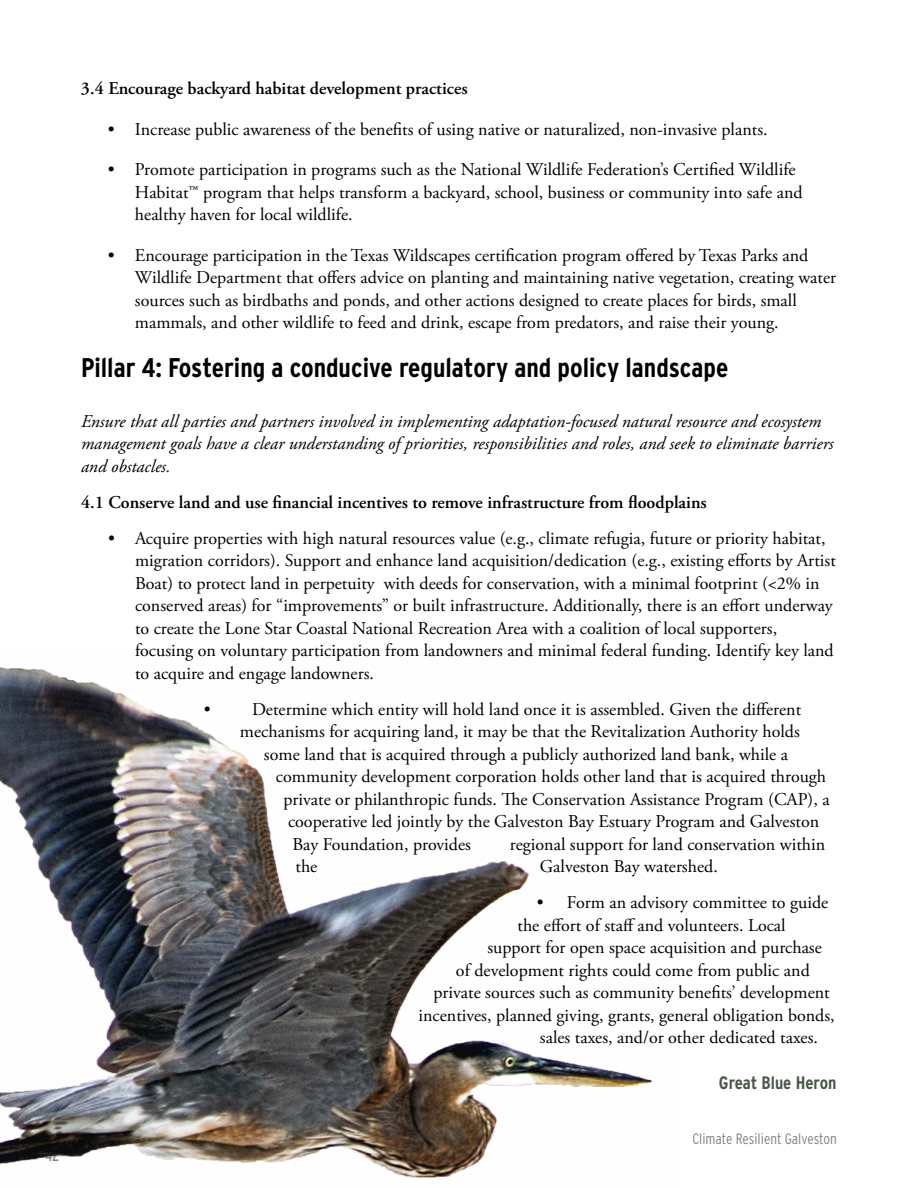
<style>
.page{position:relative;width:918px;height:1188px;background:#fff}
.page>*{position:absolute;margin:0;border:0;box-sizing:border-box;transform-origin:0 0}
.t1{font:700 27px "Interstate Condensed";color:#000}
.t2{font:18px/22.5px "Adobe Garamond Pro";color:#000}
.t3{font:italic 18px/22.5px "Adobe Garamond Pro";color:#000}
.t4{font:600 18px "Adobe Garamond Pro";color:#000}
.t5{font:700 18px "Interstate Condensed";color:#4a5749}
.t6{font:300 15px "Interstate Condensed";color:#808285}
.t7{font:15px "Interstate Condensed";color:#808285}
</style>
<div class="page">
<img style="left:0;top:667px;width:653px;height:511px">
<p class="t7" style="left:45px;top:1148px;width:16px">42</p>
<p class="t4" style="left:81px;top:78px;width:388px">3.4 Encourage backyard habitat development practices</p>
<p class="t2" style="left:108px;top:118px;width:661px">• Increase public awareness of the benefits of using native or naturalized, non-invasive plants.</p>
<p class="t2" style="left:135px;top:159px;width:669px;text-indent:-27px">• Promote participation in programs such as the National Wildlife Federation’s Certified Wildlife<br>Habitat™ program that helps transform a backyard, school, business or community into safe and healthy haven for local wildlife.</p>
<p class="t2" style="left:135px;top:244px;width:703px;text-indent:-27px">• Encourage participation in the Texas Wildscapes certification program offered by Texas Parks and Wildlife Department that offers advice on planting and maintaining native vegetation, creating water sources such as birdbaths and ponds, and other actions designed to create places for birds, small mammals, and other wildlife to feed and drink, escape from predators, and raise their young.</p>
<h1 class="t1" style="left:81px;top:353px;width:649px">Pillar 4: Fostering a conducive regulatory and policy landscape</h1>
<p class="t3" style="left:81px;top:410px;width:754px">Ensure that all parties and partners involved in implementing adaptation-focused natural resource and ecosystem management goals have a clear understanding of priorities, responsibilities and roles, and seek to eliminate barriers and obstacles.</p>
<p class="t4" style="left:81px;top:492px;width:627px">4.1 Conserve land and use financial incentives to remove infrastructure from floodplains</p>
<p class="t2" style="left:135px;top:528px;width:702px;text-indent:-27px">• Acquire properties with high natural resources value (e.g., climate refugia, future or priority habitat, migration corridors). Support and enhance land acquisition/dedication (e.g., existing efforts by Artist Boat) to protect land in perpetuity with deeds for conservation, with a minimal footprint (&lt;2% in conserved areas) for “improvements” or built infrastructure. Additionally, there is an effort underway to create the Lone Star Coastal National Recreation Area with a coalition of local supporters, focusing on voluntary participation from landowners and minimal federal funding. Identify key land to acquire and engage landowners.</p>
<p class="t2" style="left:204px;top:699px;width:599px">• Determine which entity will hold land once it is assembled. Given the different</p>
<p class="t2" style="left:240px;top:721px;width:561px">mechanisms for acquiring land, it may be that the Revitalization Authority holds</p>
<p class="t2" style="left:264px;top:744px;width:526px">some land that is acquired through a publicly authorized land bank, while a</p>
<p class="t2" style="left:276px;top:766px;width:552px">community development corporation holds other land that is acquired through</p>
<p class="t2" style="left:284px;top:789px;width:548px">private or philanthropic funds. The Conservation Assistance Program (CAP), a</p>
<p class="t2" style="left:288px;top:811px;width:533px">cooperative led jointly by the Galveston Bay Estuary Program and Galveston</p>
<p class="t2" style="left:292px;top:834px;width:180px">Bay Foundation, provides</p>
<p class="t2" style="left:510px;top:834px;width:317px">regional support for land conservation within</p>
<p class="t2" style="left:295px;top:856px;width:23px">the</p>
<p class="t2" style="left:540px;top:856px;width:179px">Galveston Bay watershed.</p>
<p class="t2" style="left:537px;top:892px;width:293px">• Form an advisory committee to guide</p>
<p class="t2" style="left:517px;top:915px;width:270px">the effort of staff and volunteers. Local</p>
<p class="t2" style="left:487px;top:937px;width:336px">support for open space acquisition and purchase</p>
<p class="t2" style="left:456px;top:960px;width:355px">of development rights could come from public and</p>
<p class="t2" style="left:433px;top:982px;width:398px">private sources such as community benefits’ development</p>
<p class="t2" style="left:418px;top:1005px;width:418px">incentives, planned giving, grants, general obligation bonds,</p>
<p class="t2" style="left:540px;top:1027px;width:280px">sales taxes, and/or other dedicated taxes.</p>
<p class="t5" style="left:719px;top:1073px;width:119px">Great Blue Heron</p>
<p class="t6" style="left:692px;top:1130px;width:146px">Climate Resilient Galveston</p>
</div>
